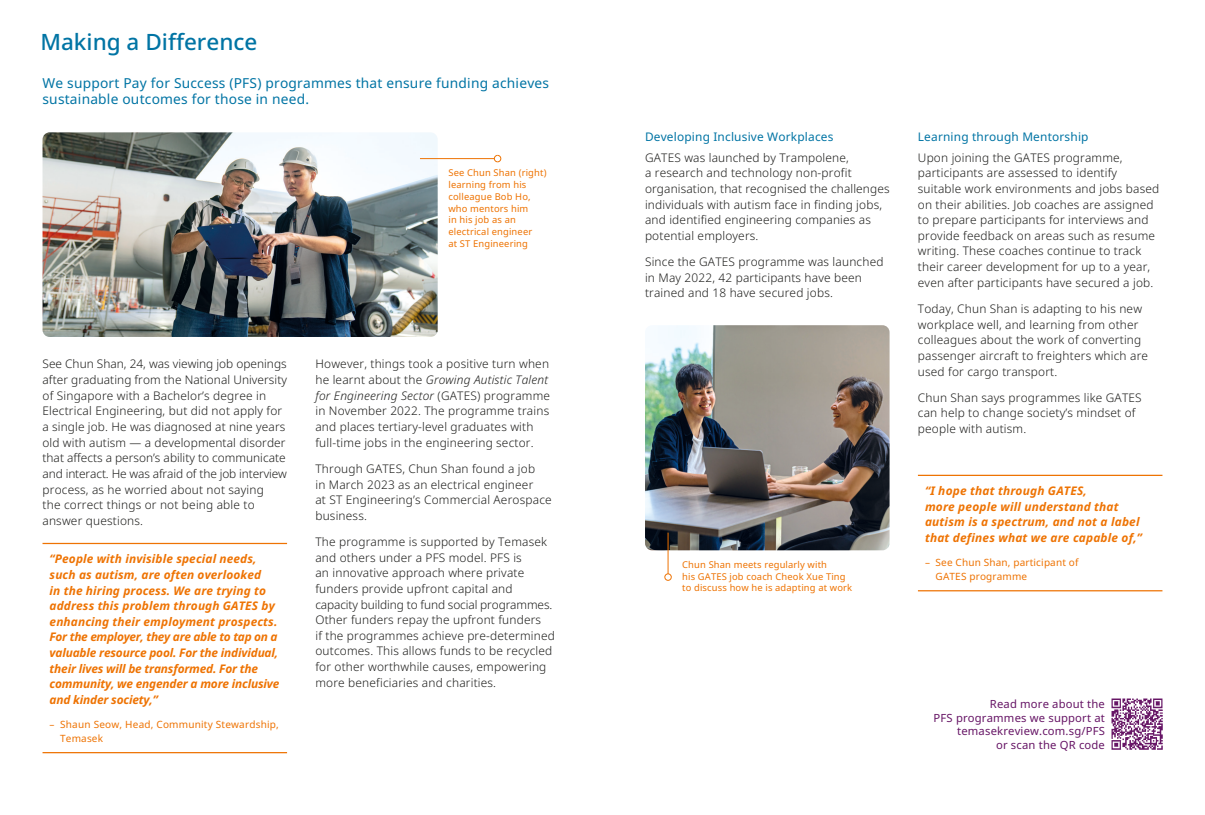
<style>
.page{position:relative;width:1205px;height:815px;background:#fff}
.page>*{position:absolute;margin:0;border:0;box-sizing:border-box;transform-origin:0 0}
.Page_Title{font:500 22.5px "Noto Sans";color:#0074a4}
.Introduction{font:13.75px/16.2px "Noto Sans";letter-spacing:.015em;color:#0074a4}
.Bodytext{font:300 11.88px/15.6px "Noto Sans";letter-spacing:.015em;color:#1d1d1b}
.Quote_Text{font:italic 700 11.88px/15.6px "Noto Sans";letter-spacing:.01em;color:#ee7303}
.Heading-1{font:11.88px "Noto Sans";letter-spacing:.015em;color:#0074a4}
.QR-Code-text-right{font:11.25px/13.8px "Noto Sans";letter-spacing:.015em;color:#671666;text-align:right}
.Quote_Name{font:10px/13.8px "Noto Sans";letter-spacing:.015em;color:#ee7303}
.Image-caption_Reg{font:9.38px/11.9px "Noto Sans";letter-spacing:.015em;color:#ee7303}
.s1{font-style:italic}
</style>
<div class="page">
<img style="left:1111px;top:698px;width:52px;height:52px">
<img style="left:43px;top:132px;width:395px;height:205px">
<hr style="left:420px;top:158px;width:74px;height:1px;background:#ee7303">
<svg style="left:494px;top:155px;width:7px;height:7px"></svg>
<img style="left:645px;top:325px;width:244px;height:225px">
<hr style="left:668px;top:533px;width:1px;height:41px;background:#ee7303">
<svg style="left:664px;top:573px;width:8px;height:8px"></svg>
<hr style="left:43px;top:543px;width:244px;height:1px;background:#ee7303">
<hr style="left:43px;top:752px;width:244px;height:1px;background:#ee7303">
<hr style="left:918px;top:475px;width:244px;height:1px;background:#ee7303">
<hr style="left:918px;top:590px;width:244px;height:1px;background:#ee7303">
<p class="Page_Title" style="left:40px;top:26px;width:219px">Making a Difference</p>
<p class="Introduction" style="left:43px;top:75px;width:508px">We support Pay for Success (PFS) programmes that ensure funding achieves sustainable outcomes for those in need.</p>
<p class="Image-caption_Reg" style="left:448px;top:167px;width:100px">See Chun Shan (right) learning from his colleague Bob Ho, who mentors him<br>in his job as an electrical engineer<br>at ST Engineering</p>
<p class="Bodytext" style="left:43px;top:357px;width:246px">See Chun Shan, 24, was viewing job openings after graduating from the National University of Singapore with a Bachelor’s degree in Electrical Engineering, but did not apply for a single job. He was diagnosed at nine years old with autism — a developmental disorder that affects a person’s ability to communicate and interact. He was afraid of the job interview process, as he worried about not saying<br>the correct things or not being able to answer questions.</p>
<p class="Quote_Text" style="left:50px;top:551px;width:231px">“People with invisible special needs, such as autism, are often overlooked<br>in the hiring process. We are trying to address this problem through GATES by enhancing their employment prospects.<br>For the employer, they are able to tap on a valuable resource pool. For the individual, their lives will be transformed. For the community, we engender a more inclusive and kinder society,”</p>
<p class="Quote_Name" style="left:60px;top:718px;width:220px;text-indent:-11px">– Shaun Seow, Head, Community Stewardship,<br>Temasek</p>
<p class="Bodytext" style="left:315px;top:357px;width:236px">However, things took a positive turn when he learnt about the <span class="s1">Growing Autistic Talent for Engineering Sector</span> (GATES) programme in November 2022. The programme trains and places tertiary-level graduates with full-time jobs in the engineering sector.</p>
<p class="Bodytext" style="left:315px;top:461px;width:238px">Through GATES, Chun Shan found a job<br>in March 2023 as an electrical engineer<br>at ST Engineering’s Commercial Aerospace business.</p>
<p class="Bodytext" style="left:315px;top:534px;width:241px">The programme is supported by Temasek and others under a PFS model. PFS is<br>an innovative approach where private funders provide upfront capital and capacity building to fund social programmes.<br>Other funders repay the upfront funders<br>if the programmes achieve pre-determined outcomes. This allows funds to be recycled for other worthwhile causes, empowering more beneficiaries and charities.</p>
<p class="Heading-1" style="left:645px;top:128px;width:190px">Developing Inclusive Workplaces</p>
<p class="Bodytext" style="left:645px;top:150px;width:246px">GATES was launched by Trampolene,<br>a research and technology non-profit organisation, that recognised the challenges individuals with autism face in finding jobs, and identified engineering companies as potential employers.</p>
<p class="Bodytext" style="left:645px;top:254px;width:240px">Since the GATES programme was launched in May 2022, 42 participants have been trained and 18 have secured jobs.</p>
<p class="Image-caption_Reg" style="left:682px;top:559px;width:171px">Chun Shan meets regularly with<br>his GATES job coach Cheok Xue Ting to discuss how he is adapting at work</p>
<p class="Heading-1" style="left:918px;top:128px;width:172px">Learning through Mentorship</p>
<p class="Bodytext" style="left:918px;top:150px;width:243px">Upon joining the GATES programme, participants are assessed to identify suitable work environments and jobs based on their abilities. Job coaches are assigned to prepare participants for interviews and provide feedback on areas such as resume writing. These coaches continue to track their career development for up to a year, even after participants have secured a job.</p>
<p class="Bodytext" style="left:918px;top:301px;width:232px">Today, Chun Shan is adapting to his new workplace well, and learning from other colleagues about the work of converting passenger aircraft to freighters which are used for cargo transport.</p>
<p class="Bodytext" style="left:918px;top:390px;width:225px">Chun Shan says programmes like GATES can help to change society’s mindset of people with autism.</p>
<p class="Quote_Text" style="left:925px;top:483px;width:219px">“I hope that through GATES,<br>more people will understand that autism is a spectrum, and not a label that defines what we are capable of,”</p>
<p class="Quote_Name" style="left:935px;top:556px;width:144px;text-indent:-11px">– See Chun Shan, participant of<br>GATES programme</p>
<p class="QR-Code-text-right" style="left:933px;top:697px;width:173px">Read more about the<br>PFS programmes we support at temasekreview.com.sg/PFS<br>or scan the QR code</p>
</div>
